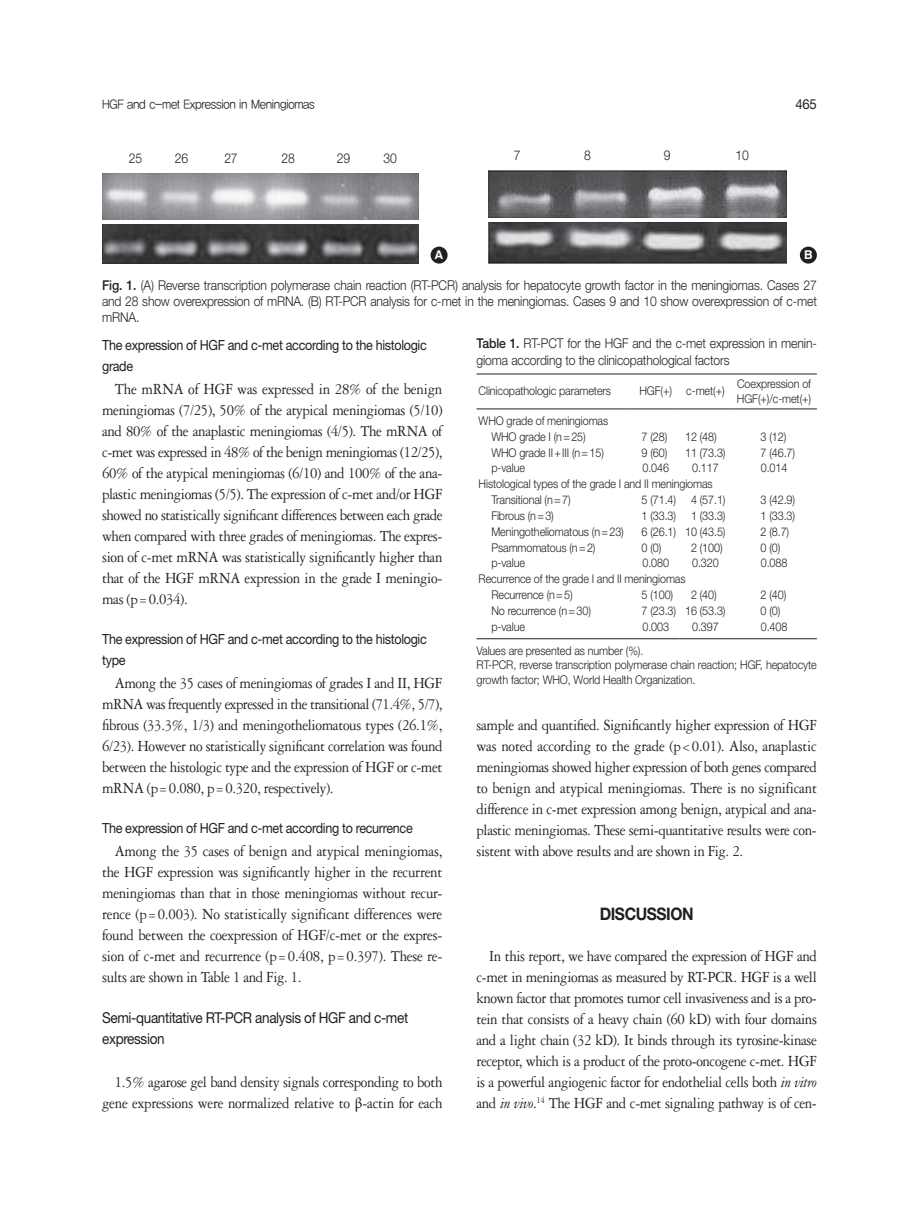
<style>
.page{position:relative;width:919px;height:1217px;background:#fff}
.page>*{position:absolute;margin:0;border:0;box-sizing:border-box;transform-origin:0 0}
.본문_대제목_영문{font:700 17.25px "Helvetica Neue LT Std";letter-spacing:-.025em;color:#231f20;scale:.9 1}
.본문_영문{font:16.5px/21px "Garamond 3 LT Std";letter-spacing:-.025em;color:#231f20;text-align:justify;scale:.9 1}
.본문_중제목_영문{font:15px/21px "Helvetica Neue LT Std";letter-spacing:-.025em;color:#231f20;scale:.9 1}
.본문_소제목_영문{font:13.95px/21px "Helvetica Neue LT Std";letter-spacing:-.025em;color:#231f20;scale:.9 1}
.t1{font:13.8px "Helvetica Neue LT Std";color:#231f20;scale:.95 1}
.표_제목__그림_설명{font:300 13.5px/16.2px "Helvetica Neue LT Std";letter-spacing:-.01em;color:#231f20;scale:.9 1}
.표_본문{font:300 13.5px "Helvetica Neue LT Std";letter-spacing:-.01em;color:#231f20;scale:.9 1}
.하시라{font:12.75px "YDIYGO320";letter-spacing:-.02em;color:#231f20;scale:.9 1}
.t2{font:700 12.15px "Swiss 721 BT";color:#fff}
.표_본문-2{font:300 12px/14.4px "Helvetica Neue LT Std";letter-spacing:-.01em;color:#231f20;scale:.9 1}
.s1{font-weight:500}
.s2{font-family:"Minion Pro";font-size:14.85px}
.s3{font-style:italic}
</style>
<div class="page">
<hr style="left:476px;top:373px;width:155px;height:1px;background:#231f20">
<hr style="left:631px;top:373px;width:48px;height:1px;background:#231f20">
<hr style="left:679px;top:373px;width:52px;height:1px;background:#231f20">
<hr style="left:731px;top:373px;width:85px;height:1px;background:#231f20">
<hr style="left:476px;top:408px;width:155px;height:1px;background:#231f20">
<hr style="left:631px;top:408px;width:48px;height:1px;background:#231f20">
<hr style="left:679px;top:408px;width:52px;height:1px;background:#231f20">
<hr style="left:731px;top:408px;width:85px;height:1px;background:#231f20">
<hr style="left:476px;top:638px;width:155px;height:1px;background:#231f20">
<hr style="left:631px;top:638px;width:48px;height:1px;background:#231f20">
<hr style="left:679px;top:638px;width:52px;height:1px;background:#231f20">
<hr style="left:731px;top:638px;width:85px;height:1px;background:#231f20">
<img style="left:102px;top:224px;width:316px;height:39px">
<img style="left:102px;top:173px;width:316px;height:47px">
<img style="left:488px;top:222px;width:298px;height:41px">
<img style="left:488px;top:170px;width:298px;height:48px">
<div style="left:430px;top:246px;width:17px;height:17px;background:#231f20;border-radius:50%"></div>
<div style="left:799px;top:246px;width:17px;height:17px;background:#231f20;border-radius:50%"></div>
<p class="하시라" style="left:102px;top:97px;width:238px">HGF and c-met Expression in Meningiomas</p>
<p class="t1" style="left:795px;top:96px;width:24px">465</p>
<p class="표_본문" style="left:129px;top:150px;width:16px">25</p>
<p class="표_본문" style="left:175px;top:150px;width:16px">26</p>
<p class="표_본문" style="left:224px;top:150px;width:16px">27</p>
<p class="표_본문" style="left:281px;top:150px;width:16px">28</p>
<p class="표_본문" style="left:337px;top:150px;width:16px">29</p>
<p class="표_본문" style="left:383px;top:150px;width:16px">30</p>
<p class="표_본문" style="left:514px;top:147px;width:9px">7</p>
<p class="표_본문" style="left:584px;top:147px;width:9px">8</p>
<p class="표_본문" style="left:663px;top:147px;width:9px">9</p>
<p class="표_본문" style="left:735px;top:147px;width:16px">10</p>
<p class="t2" style="left:435px;top:247px;width:10px">A</p>
<p class="t2" style="left:804px;top:247px;width:10px">B</p>
<p class="표_제목__그림_설명" style="left:102px;top:276px;width:795px;text-align:justify"><span class="s1">Fig. 1.</span> (A) Reverse transcription polymerase chain reaction (RT-PCR) analysis for hepatocyte growth factor in the meningiomas. Cases 27 and 28 show overexpression of mRNA. (B) RT-PCR analysis for c-met in the meningiomas. Cases 9 and 10 show overexpression of c-met mRNA.</p>
<p class="본문_소제목_영문" style="left:102px;top:334px;width:362px">The expression of HGF and c-met according to the histologic grade</p>
<p class="본문_영문" style="left:102px;top:378px;width:380px;text-indent:13px">The mRNA of HGF was expressed in 28% of the benign meningiomas (7/25), 50% of the atypical meningiomas (5/10) and 80% of the anaplastic meningiomas (4/5). The mRNA of c-met was expressed in 48% of the benign meningiomas (12/25), 60% of the atypical meningiomas (6/10) and 100% of the ana&shy;plastic meningiomas (5/5). The expression of c-met and/or HGF showed no statistically significant differences between each grade when compared with three grades of meningiomas. The expres&shy;sion of c-met mRNA was statistically significantly higher than that of the HGF mRNA expression in the grade I meningio&shy;mas (p=0.034).</p>
<p class="본문_소제목_영문" style="left:102px;top:628px;width:362px">The expression of HGF and c-met according to the histologic type</p>
<p class="본문_영문" style="left:102px;top:672px;width:380px;text-indent:13px">Among the 35 cases of meningiomas of grades I and II, HGF mRNA was frequently expressed in the transitional (71.4%, 5/7), fibrous (33.3%, 1/3) and meningotheliomatous types (26.1%, 6/23). However no statistically significant correlation was found between the histologic type and the expression of HGF or c-met mRNA (p=0.080, p=0.320, respectively).</p>
<p class="본문_소제목_영문" style="left:102px;top:817px;width:346px">The expression of HGF and c-met according to recurrence</p>
<p class="본문_영문" style="left:102px;top:840px;width:380px;text-indent:13px">Among the 35 cases of benign and atypical meningiomas, the HGF expression was significantly higher in the recurrent meningiomas than that in those meningiomas without recur&shy;rence (p=0.003). No statistically significant differences were found between the coexpression of HGF/c-met or the expres&shy;sion of c-met and recurrence (p=0.408, p=0.397). These re&shy;sults are shown in Table 1 and Fig. 1.</p>
<p class="본문_중제목_영문" style="left:102px;top:1006px;width:342px">Semi-quantitative RT-PCR analysis of HGF and c-met expression</p>
<p class="본문_영문" style="left:102px;top:1071px;width:379px;text-align:right">1.5% agarose gel band density signals corresponding to both gene expressions were normalized relative to <span class="s2">β</span>-actin for each</p>
<p class="표_제목__그림_설명" style="left:476px;top:335px;width:379px"><span class="s1">Table 1.</span> RT-PCT for the HGF and the c-met expression in menin&shy;gioma according to the clinicopathological factors</p>
<p class="표_본문-2" style="left:478px;top:383px;width:149px">Clinicopathologic parameters</p>
<p class="표_본문-2" style="left:639px;top:383px;width:38px">HGF(+)</p>
<p class="표_본문-2" style="left:686px;top:383px;width:44px">c-met(+)</p>
<p class="표_본문-2" style="left:736px;top:376px;width:84px">Coexpression of<br>HGF(+)/c-met(+)</p>
<p class="표_본문-2" style="left:478px;top:413px;width:145px">WHO grade of meningiomas</p>
<p class="표_본문-2" style="left:491px;top:429px;width:106px">WHO grade I (n=25)</p>
<p class="표_본문-2" style="left:641px;top:429px;width:30px">7 (28)</p>
<p class="표_본문-2" style="left:685px;top:429px;width:37px">12 (48)</p>
<p class="표_본문-2" style="left:760px;top:429px;width:30px">3 (12)</p>
<p class="표_본문-2" style="left:491px;top:444px;width:127px">WHO grade II+III (n=15)</p>
<p class="표_본문-2" style="left:641px;top:444px;width:30px">9 (60)</p>
<p class="표_본문-2" style="left:685px;top:444px;width:46px">11 (73.3)</p>
<p class="표_본문-2" style="left:760px;top:444px;width:40px">7 (46.7)</p>
<p class="표_본문-2" style="left:491px;top:460px;width:39px">p-value</p>
<p class="표_본문-2" style="left:642px;top:460px;width:31px">0.046</p>
<p class="표_본문-2" style="left:692px;top:460px;width:31px">0.117</p>
<p class="표_본문-2" style="left:760px;top:460px;width:31px">0.014</p>
<p class="표_본문-2" style="left:478px;top:476px;width:261px">Histological types of the grade I and II meningiomas</p>
<p class="표_본문-2" style="left:491px;top:492px;width:90px">Transitional (n=7)</p>
<p class="표_본문-2" style="left:641px;top:492px;width:40px">5 (71.4)</p>
<p class="표_본문-2" style="left:691px;top:492px;width:40px">4 (57.1)</p>
<p class="표_본문-2" style="left:760px;top:492px;width:40px">3 (42.9)</p>
<p class="표_본문-2" style="left:491px;top:508px;width:71px">Fibrous (n=3)</p>
<p class="표_본문-2" style="left:641px;top:508px;width:40px">1 (33.3)</p>
<p class="표_본문-2" style="left:691px;top:508px;width:40px">1 (33.3)</p>
<p class="표_본문-2" style="left:760px;top:508px;width:40px">1 (33.3)</p>
<p class="표_본문-2" style="left:491px;top:524px;width:149px">Meningotheliomatous (n=23)</p>
<p class="표_본문-2" style="left:641px;top:524px;width:40px">6 (26.1)</p>
<p class="표_본문-2" style="left:685px;top:524px;width:46px">10 (43.5)</p>
<p class="표_본문-2" style="left:760px;top:524px;width:33px">2 (8.7)</p>
<p class="표_본문-2" style="left:491px;top:539px;width:117px">Psammomatous (n=2)</p>
<p class="표_본문-2" style="left:641px;top:539px;width:23px">0 (0)</p>
<p class="표_본문-2" style="left:691px;top:539px;width:37px">2 (100)</p>
<p class="표_본문-2" style="left:760px;top:539px;width:23px">0 (0)</p>
<p class="표_본문-2" style="left:491px;top:555px;width:39px">p-value</p>
<p class="표_본문-2" style="left:642px;top:555px;width:31px">0.080</p>
<p class="표_본문-2" style="left:692px;top:555px;width:31px">0.320</p>
<p class="표_본문-2" style="left:760px;top:555px;width:31px">0.088</p>
<p class="표_본문-2" style="left:478px;top:571px;width:231px">Recurrence of the grade I and II meningiomas</p>
<p class="표_본문-2" style="left:491px;top:587px;width:92px">Recurrence (n=5)</p>
<p class="표_본문-2" style="left:641px;top:587px;width:37px">5 (100)</p>
<p class="표_본문-2" style="left:691px;top:587px;width:30px">2 (40)</p>
<p class="표_본문-2" style="left:760px;top:587px;width:30px">2 (40)</p>
<p class="표_본문-2" style="left:491px;top:603px;width:112px">No recurrence (n=30)</p>
<p class="표_본문-2" style="left:641px;top:603px;width:40px">7 (23.3)</p>
<p class="표_본문-2" style="left:685px;top:603px;width:46px">16 (53.3)</p>
<p class="표_본문-2" style="left:760px;top:603px;width:23px">0 (0)</p>
<p class="표_본문-2" style="left:491px;top:619px;width:39px">p-value</p>
<p class="표_본문-2" style="left:642px;top:619px;width:31px">0.003</p>
<p class="표_본문-2" style="left:692px;top:619px;width:31px">0.397</p>
<p class="표_본문-2" style="left:760px;top:619px;width:31px">0.408</p>
<p class="표_본문-2" style="left:476px;top:643px;width:187px">Values are presented as number (%).</p>
<p class="표_본문-2" style="left:476px;top:657px;width:379px">RT-PCR, reverse transcription polymerase chain reaction; HGF, hepatocyte growth factor; WHO, World Health Organization.</p>
<p class="본문_영문" style="left:476px;top:714px;width:380px">sample and quantified. Significantly higher expression of HGF was noted according to the grade (p&lt;0.01). Also, anaplastic meningiomas showed higher expression of both genes compared to benign and atypical meningiomas. There is no significant difference in c-met expression among benign, atypical and ana&shy;plastic meningiomas. These semi-quantitative results were con&shy;sistent with above results and are shown in Fig. 2.</p>
<p class="본문_대제목_영문" style="left:599px;top:902px;width:106px">DISCUSSION</p>
<p class="본문_영문" style="left:476px;top:945px;width:380px;text-indent:13px">In this report, we have compared the expression of HGF and c-met in meningiomas as measured by RT-PCR. HGF is a well known factor that promotes tumor cell invasiveness and is a pro&shy;tein that consists of a heavy chain (60 kD) with four domains and a light chain (32 kD). It binds through its tyrosine-kinase receptor, which is a product of the proto-oncogene c-met. HGF is a powerful angiogenic factor for endothelial cells both <span class="s3">in vitro </span>and <span class="s3">in vivo</span>.<sup>14</sup> The HGF and c-met signaling pathway is of cen-</p>
</div>
